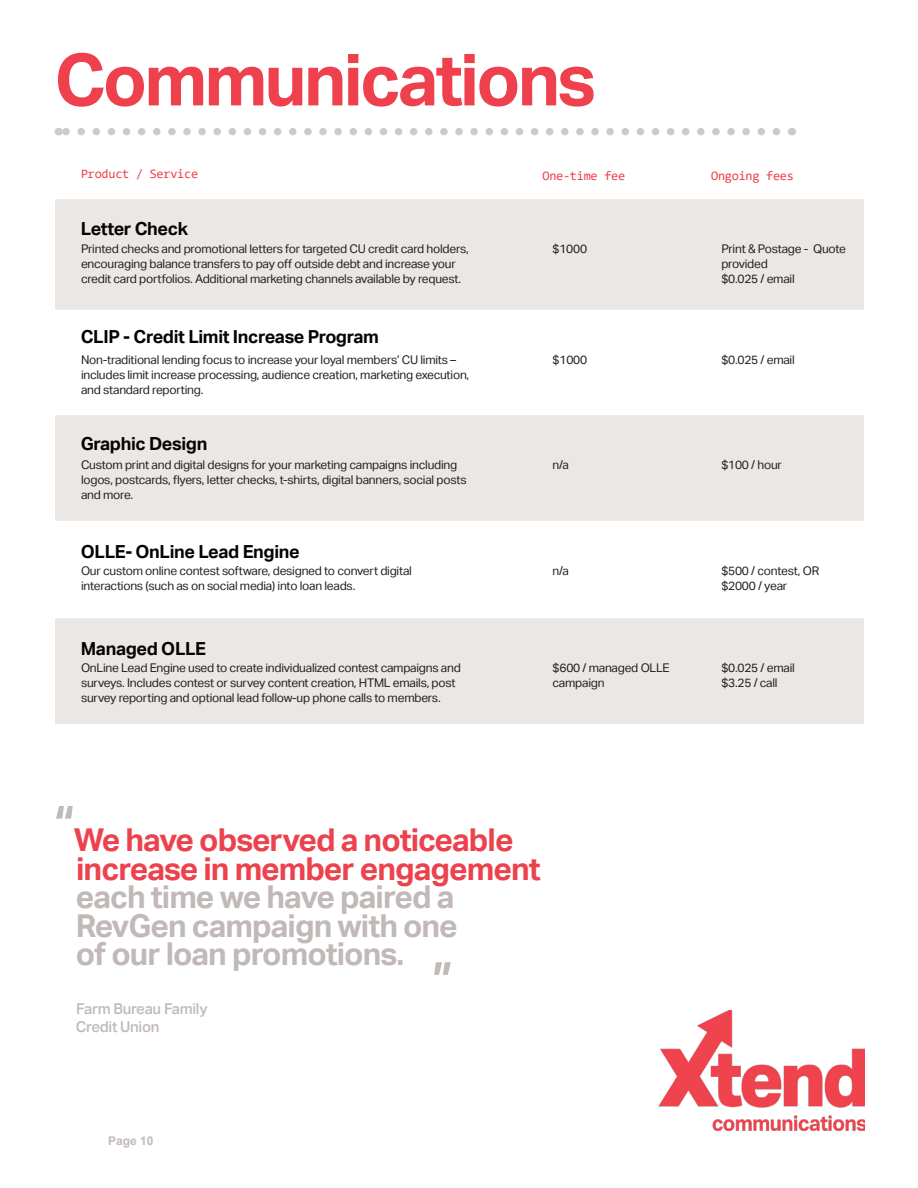
<style>
.page{position:relative;width:918px;height:1188px;background:#fff}
.page>*{position:absolute;margin:0;border:0;box-sizing:border-box;transform-origin:0 0}
.t1{font:700 72px "Aktiv Grotesk";letter-spacing:-.04em;color:#ee414d}
.t2{font:500 54px "Aktiv Grotesk";color:#c1bab7}
.t3{font:700 31.5px/28.5px "Aktiv Grotesk";letter-spacing:-.03em;color:#c1b9b7}
.t4{font:700 18px "Aktiv Grotesk";letter-spacing:-.02em;color:#040503}
.t5{font:500 15px/18px "Aktiv Grotesk";letter-spacing:-.02em;color:#c1bab7}
.t6{font:12.9px "Consolas";letter-spacing:-.02em;color:#ee414d}
.t7{font:12.9px "Consolas";letter-spacing:-.02em;color:#f0424d}
.t8{font:12px/15px "Aktiv Grotesk";letter-spacing:-.02em;color:#231f20}
.t9{font:700 12px "Arial";color:#c2bab8}
.s1{color:#ec424d}
</style>
<div class="page">
<svg style="left:66px;top:128px;width:710px;height:7px"></svg>
<svg style="left:55px;top:199px;width:809px;height:525px;fill:#eae7e5"></svg>
<img style="left:659px;top:1010px;width:206px;height:120px">
<p class="t1" style="left:54px;top:38px;width:543px">Communications</p>
<p class="t7" style="left:81px;top:165px;width:119px">Product / Service</p>
<p class="t6" style="left:542px;top:167px;width:84px">One-time fee</p>
<p class="t6" style="left:711px;top:167px;width:84px">Ongoing fees</p>
<p class="t4" style="left:81px;top:218px;width:109px">Letter Check</p>
<p class="t8" style="left:81px;top:242px;width:389px">Printed checks and promotional letters for targeted CU credit card holders, encouraging balance transfers to pay off outside debt and increase your credit card portfolios. Additional marketing channels available by request.</p>
<p class="t8" style="left:553px;top:242px;width:36px">$1000</p>
<p class="t8" style="left:721px;top:242px;width:126px">Print &amp; Postage - Quote provided<br>$0.025 / email</p>
<p class="t4" style="left:81px;top:327px;width:300px">CLIP - Credit Limit Increase Program</p>
<p class="t8" style="left:81px;top:352px;width:390px">Non-traditional lending focus to increase your loyal members’ CU limits – includes limit increase processing, audience creation, marketing execution, and standard reporting.</p>
<p class="t8" style="left:553px;top:352px;width:36px">$1000</p>
<p class="t8" style="left:721px;top:352px;width:75px">$0.025 / email</p>
<p class="t4" style="left:81px;top:434px;width:128px">Graphic Design</p>
<p class="t8" style="left:81px;top:458px;width:387px">Custom print and digital designs for your marketing campaigns including logos, postcards, flyers, letter checks, t-shirts, digital banners, social posts and more.</p>
<p class="t8" style="left:553px;top:458px;width:18px">n/a</p>
<p class="t8" style="left:721px;top:458px;width:62px">$100 / hour</p>
<p class="t4" style="left:81px;top:542px;width:220px">OLLE- OnLine Lead Engine</p>
<p class="t8" style="left:81px;top:563px;width:332px">Our custom online contest software, designed to convert digital interactions (such as on social media) into loan leads.</p>
<p class="t8" style="left:553px;top:563px;width:18px">n/a</p>
<p class="t8" style="left:721px;top:563px;width:99px">$500 / contest, OR</p>
<p class="t8" style="left:721px;top:578px;width:67px">$2000 / year</p>
<p class="t4" style="left:81px;top:638px;width:127px">Managed OLLE</p>
<p class="t8" style="left:81px;top:661px;width:381px">OnLine Lead Engine used to create individualized contest campaigns and surveys. Includes contest or survey content creation, HTML emails, post survey reporting and optional lead follow-up phone calls to members.</p>
<p class="t8" style="left:553px;top:661px;width:119px">$600 / managed OLLE campaign</p>
<p class="t8" style="left:721px;top:661px;width:75px">$0.025 / email</p>
<p class="t8" style="left:721px;top:676px;width:58px">$3.25 / call</p>
<p class="t2" style="left:54px;top:794px;width:22px">“</p>
<p class="t3" style="left:74px;top:826px;width:468px"><span class="s1">We have observed a noticeable increase in member engagement </span>each time we have paired a<br>RevGen campaign with one<br>of our loan promotions.</p>
<p class="t5" style="left:76px;top:1000px;width:133px">Farm Bureau Family<br>Credit Union</p>
<p class="t2" style="left:432px;top:951px;width:22px">”</p>
<p class="t9" style="left:108px;top:1132px;width:47px">Page 10</p>
</div>
